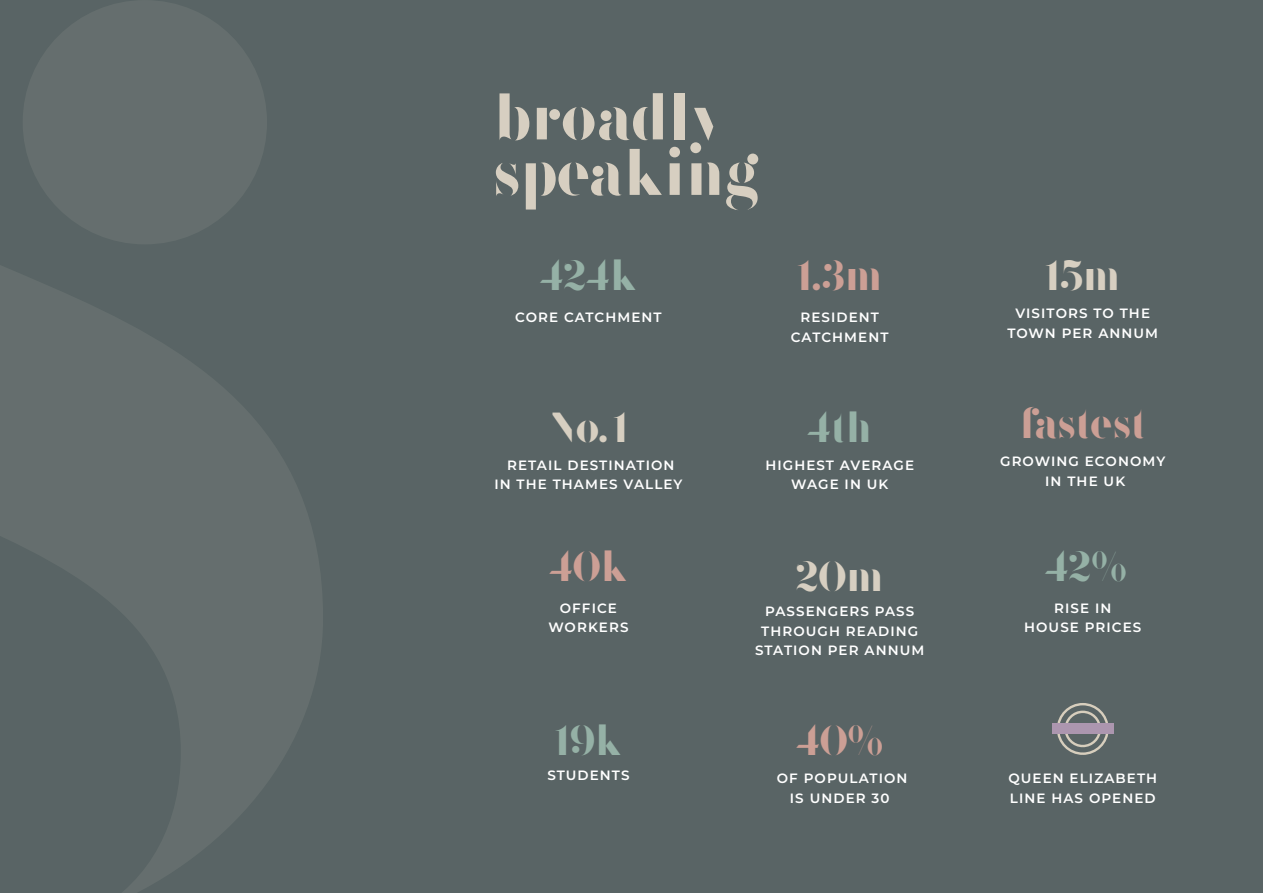
<style>
.page{position:relative;width:1263px;height:893px;background:#596465}
.page>*{position:absolute;margin:0;border:0;box-sizing:border-box;transform-origin:0 0}
.t1{font:63.15px/55.5px "F37 Bella Stencil";color:#d7cfc1}
.t2{font:42px "F37 Bella Stencil";color:#cc9f95}
.t3{font:42px "F37 Bella Stencil";color:#95b1a6}
.t4{font:42px "F37 Bella Stencil";color:#d7cfc1}
.t5{font:600 13.5px/19.5px "Montserrat";letter-spacing:.08em;color:#fff;text-align:center}
</style>
<div class="page">
<svg style="left:0;top:0;width:323px;height:893px;fill:#656e6e"></svg>
<div style="left:1057px;top:703px;width:52px;height:52px;border:2px solid #d7cebd;border-radius:50%"></div>
<div style="left:1064px;top:711px;width:37px;height:36px;border:2px solid #d7cebd;border-radius:50%"></div>
<div style="left:1052px;top:724px;width:61px;height:10px;background:#ac96af"></div>
<h1 class="t1" style="left:494px;top:90px;width:268px">broadly speaking</h1>
<h2 class="t3" style="left:540px;top:251px;width:98px">424k</h2>
<p class="t5" style="left:515px;top:307px;width:148px">CORE CATCHMENT</p>
<h2 class="t2" style="left:797px;top:251px;width:86px">1.3m</h2>
<p class="t5" style="left:791px;top:307px;width:99px">RESIDENT<br>CATCHMENT</p>
<h2 class="t4" style="left:1045px;top:251px;width:76px">15m</h2>
<p class="t5" style="left:1007px;top:303px;width:152px">VISITORS TO THE<br>TOWN PER ANNUM</p>
<h2 class="t4" style="left:548px;top:402px;width:82px">No. 1</h2>
<h2 class="t3" style="left:807px;top:403px;width:66px">4th</h2>
<h2 class="t2" style="left:1020px;top:399px;width:128px">fastest</h2>
<p class="t5" style="left:494px;top:455px;width:190px">RETAIL DESTINATION<br>IN THE THAMES VALLEY</p>
<p class="t5" style="left:765px;top:455px;width:150px">HIGHEST AVERAGE<br>WAGE IN UK</p>
<p class="t5" style="left:1000px;top:451px;width:167px">GROWING ECONOMY<br>IN THE UK</p>
<h2 class="t2" style="left:549px;top:542px;width:80px">40k</h2>
<h2 class="t3" style="left:1045px;top:542px;width:83px">42%</h2>
<p class="t5" style="left:755px;top:601px;width:171px">PASSENGERS PASS<br>THROUGH READING<br>STATION PER ANNUM</p>
<h2 class="t4" style="left:796px;top:552px;width:89px">20m</h2>
<p class="t5" style="left:548px;top:598px;width:82px">OFFICE<br>WORKERS</p>
<p class="t5" style="left:1024px;top:598px;width:119px">RISE IN<br>HOUSE PRICES</p>
<h2 class="t3" style="left:555px;top:716px;width:68px">19k</h2>
<p class="t5" style="left:547px;top:765px;width:84px">STUDENTS</p>
<h2 class="t2" style="left:796px;top:716px;width:88px">40%</h2>
<p class="t5" style="left:777px;top:768px;width:132px">OF POPULATION<br>IS UNDER 30</p>
<p class="t5" style="left:1008px;top:768px;width:150px;text-align:left">QUEEN ELIZABETH<br>LINE HAS OPENED</p>
</div>
